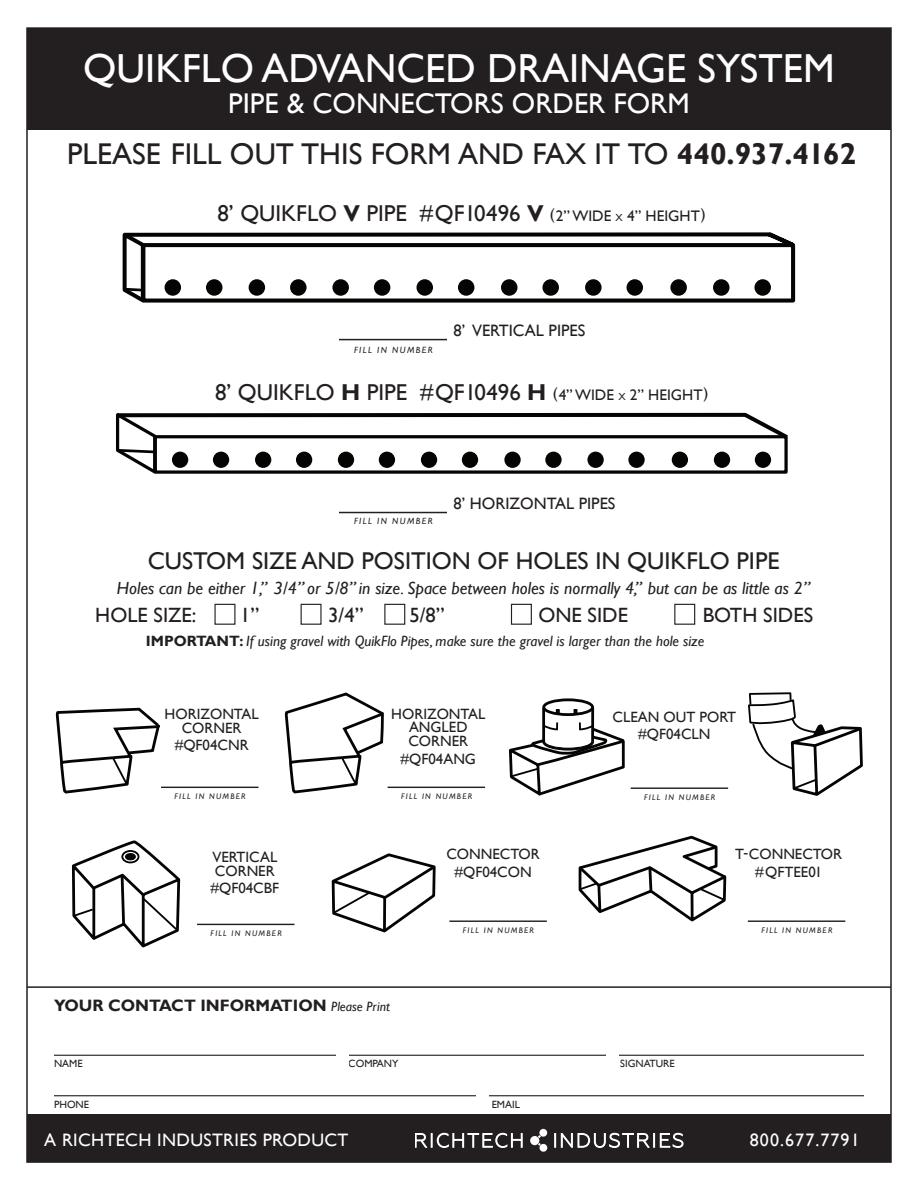
<style>
.page{position:relative;width:918px;height:1188px;background:#fff}
.page>*{position:absolute;margin:0;border:0;box-sizing:border-box;transform-origin:0 0}
.t1{font:40.5px "Gill Sans";color:#fff}
.t2{font:30px "Gill Sans";color:#231f20}
.t3{font:28.5px "Gill Sans";color:#fff}
.t4{font:24.3px "Gill Sans";color:#231f20}
.t5{font:22.95px "Gill Sans";color:#231f20}
.t6{font:20.7px "Gill Sans";color:#231f20}
.t7{font:18px "Gill Sans";letter-spacing:.02em;color:#fff}
.t8{font:18px "Gill Sans";letter-spacing:.06em;color:#fff}
.t9{font:italic 17.55px "Gill Sans";color:#231f20}
.t10{font:700 16.5px "Gill Sans";color:#231f20}
.t11{font:16.5px "Gill Sans";color:#231f20}
.t12{font:14.85px/13.5px "Gill Sans";color:#231f20;text-align:center}
.t13{font:italic 14.85px "Gill Sans";color:#231f20}
.t14{font:10.5px "Gill Sans";color:#231f20}
.t15{font:italic 9px "Gill Sans";letter-spacing:.16em;color:#231f20}
.t16{font:italic 8.1px "Gill Sans";letter-spacing:.16em;color:#231f20}
.s1{font-weight:700}
.s2{font-size:15.3px}
.s3{font-size:10.2px}
.s4{font-weight:700;font-style:normal}
.s5{font-weight:400;font-style:italic;font-size:13.5px}
</style>
<div class="page">
<div style="left:27px;top:28px;width:864px;height:102px;background:#231f20"></div>
<div style="left:27px;top:1115px;width:864px;height:47px;background:#231f20"></div>
<svg style="left:415px;top:1133px;width:108px;height:15px"></svg>
<svg style="left:555px;top:1133px;width:128px;height:15px"></svg>
<div style="left:539px;top:1129px;width:8px;height:8px;background:#fff;border-radius:50%"></div>
<div style="left:540px;top:1144px;width:7px;height:8px;background:#fff;border-radius:50%"></div>
<div style="left:530px;top:1136px;width:9px;height:9px;background:#fff;border-radius:50%"></div>
<svg style="left:538px;top:1135px;width:3px;height:11px"></svg>
<svg style="left:122px;top:232px;width:674px;height:71px"></svg>
<hr style="left:339px;top:339px;width:108px;height:1px;background:#231f20">
<div style="left:214px;top:604px;width:21px;height:21px;border:1px solid #231f20"></div>
<div style="left:301px;top:604px;width:21px;height:21px;border:1px solid #231f20"></div>
<div style="left:384px;top:604px;width:21px;height:21px;border:1px solid #231f20"></div>
<svg style="left:55px;top:709px;width:105px;height:85px"></svg>
<hr style="left:161px;top:787px;width:97px;height:1px;background:#231f20">
<div style="left:511px;top:604px;width:21px;height:21px;border:1px solid #231f20"></div>
<div style="left:674px;top:604px;width:21px;height:21px;border:1px solid #231f20"></div>
<div style="left:542px;top:698px;width:52px;height:18px;border:3px solid #040503;border-radius:50%"></div>
<hr style="left:542px;top:708px;width:3px;height:34px;background:#040503">
<hr style="left:591px;top:707px;width:3px;height:35px;background:#040503">
<svg style="left:574px;top:709px;width:3px;height:6px"></svg>
<svg style="left:556px;top:709px;width:4px;height:6px"></svg>
<svg style="left:71px;top:840px;width:110px;height:108px"></svg>
<hr style="left:197px;top:924px;width:98px;height:1px;background:#231f20">
<svg style="left:331px;top:853px;width:105px;height:80px"></svg>
<hr style="left:449px;top:921px;width:98px;height:1px;background:#231f20">
<svg style="left:748px;top:692px;width:115px;height:104px"></svg>
<svg style="left:507px;top:721px;width:222px;height:201px"></svg>
<hr style="left:748px;top:921px;width:97px;height:1px;background:#231f20">
<hr style="left:54px;top:1055px;width:810px;height:1px;background:#231f20">
<div style="left:336px;top:1038px;width:13px;height:37px;background:#fff"></div>
<div style="left:606px;top:1038px;width:13px;height:37px;background:#fff"></div>
<hr style="left:54px;top:1095px;width:810px;height:1px;background:#231f20">
<div style="left:476px;top:1079px;width:13px;height:26px;background:#fff"></div>
<hr style="left:27px;top:986px;width:864px;height:2px;background:#231f20">
<hr style="left:339px;top:512px;width:108px;height:1px;background:#231f20">
<svg style="left:116px;top:412px;width:672px;height:62px"></svg>
<hr style="left:388px;top:787px;width:97px;height:1px;background:#231f20">
<svg style="left:284px;top:692px;width:100px;height:102px"></svg>
<h1 class="t1" style="left:83px;top:45px;width:753px">QUIKFLO ADVANCED DRAINAGE SYSTEM</h1>
<h3 class="t3" style="left:228px;top:87px;width:463px">PIPE &amp; CONNECTORS ORDER FORM</h3>
<h2 class="t2" style="left:67px;top:137px;width:791px">PLEASE FILL OUT THIS FORM AND FAX IT TO <span class="s1">440.937.4162</span></h2>
<h3 class="t5" style="left:217px;top:200px;width:490px">8’ QUIKFLO <span class="s1">V</span> PIPE #QF10496 <span class="s1">V</span> <span class="s2">(2” WIDE</span> <span class="s3">X</span> <span class="s2">4” HEIGHT)</span></h3>
<p class="t15" style="left:354px;top:344px;width:80px">FILL IN NUMBER</p>
<p class="t11" style="left:453px;top:321px;width:133px">8’ VERTICAL PIPES</p>
<h3 class="t5" style="left:215px;top:379px;width:495px">8’ QUIKFLO <span class="s1">H</span> PIPE #QF10496 <span class="s1">H</span> <span class="s2">(4” WIDE</span> <span class="s3">X</span> <span class="s2">2” HEIGHT)</span></h3>
<p class="t15" style="left:354px;top:516px;width:80px">FILL IN NUMBER</p>
<p class="t11" style="left:453px;top:494px;width:164px">8’ HORIZONTAL PIPES</p>
<h3 class="t4" style="left:148px;top:546px;width:633px">CUSTOM SIZE AND POSITION OF HOLES IN QUIKFLO PIPE</h3>
<p class="t9" style="left:117px;top:578px;width:695px">Holes can be either 1,” 3/4” or 5/8” in size. Space between holes is normally 4,” but can be as little as 2”</p>
<h3 class="t6" style="left:95px;top:603px;width:103px">HOLE SIZE:</h3>
<h3 class="t6" style="left:240px;top:603px;width:21px">1”</h3>
<h3 class="t6" style="left:328px;top:603px;width:37px">3/4”</h3>
<h3 class="t6" style="left:410px;top:603px;width:37px">5/8”</h3>
<p class="t13" style="left:146px;top:632px;width:560px"><span class="s4">IMPORTANT:</span> If using gravel with QuikFlo Pipes, make sure the gravel is larger than the hole size</p>
<h3 class="t6" style="left:538px;top:603px;width:91px">ONE SIDE</h3>
<h3 class="t6" style="left:703px;top:603px;width:112px">BOTH SIDES</h3>
<p class="t12" style="left:165px;top:707px;width:96px">HORIZONTAL<br>CORNER</p>
<p class="t12" style="left:175px;top:739px;width:75px">#QF04CNR</p>
<p class="t16" style="left:175px;top:792px;width:73px">FILL IN NUMBER</p>
<p class="t12" style="left:391px;top:707px;width:96px">HORIZONTAL<br>ANGLED<br>CORNER</p>
<p class="t12" style="left:401px;top:752px;width:77px">#QF04ANG</p>
<p class="t16" style="left:401px;top:792px;width:73px">FILL IN NUMBER</p>
<p class="t12" style="left:613px;top:708px;width:125px;line-height:17.9px">CLEAN OUT PORT #QF04CLN</p>
<p class="t16" style="left:644px;top:793px;width:73px">FILL IN NUMBER</p>
<p class="t12" style="left:212px;top:851px;width:66px;text-align:left">VERTICAL<br>CORNER</p>
<p class="t12" style="left:210px;top:882px;width:70px">#QF04CBF</p>
<p class="t16" style="left:211px;top:929px;width:73px">FILL IN NUMBER</p>
<p class="t12" style="left:446px;top:845px;width:95px;line-height:17.9px">CONNECTOR #QF04CON</p>
<p class="t16" style="left:463px;top:926px;width:73px">FILL IN NUMBER</p>
<p class="t12" style="left:735px;top:845px;width:109px;line-height:17.9px">T-CONNECTOR #QFTEE01</p>
<p class="t16" style="left:761px;top:926px;width:73px">FILL IN NUMBER</p>
<p class="t10" style="left:54px;top:995px;width:337px">YOUR CONTACT INFORMATION <span class="s5">Please Print</span></p>
<p class="t14" style="left:54px;top:1057px;width:30px">NAME</p>
<p class="t14" style="left:348px;top:1057px;width:52px">COMPANY</p>
<p class="t14" style="left:620px;top:1057px;width:56px">SIGNATURE</p>
<p class="t14" style="left:54px;top:1098px;width:37px">PHONE</p>
<p class="t14" style="left:492px;top:1098px;width:30px">EMAIL</p>
<p class="t7" style="left:44px;top:1129px;width:306px">A RICHTECH INDUSTRIES PRODUCT</p>
<p class="t8" style="left:750px;top:1129px;width:111px">800.677.7791</p>
</div>
